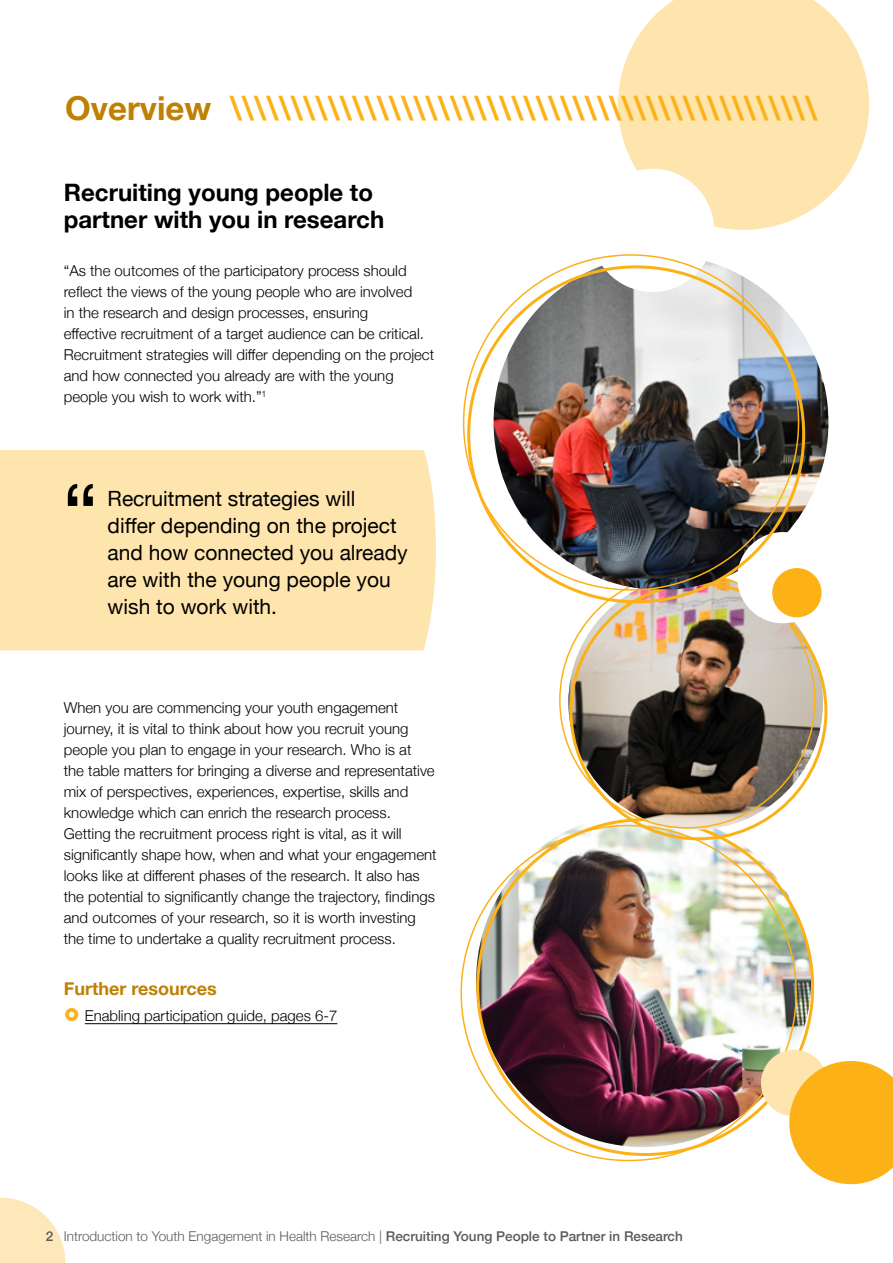
<style>
.page{position:relative;width:893px;height:1263px;background:#fff}
.page>*{position:absolute;margin:0;border:0;box-sizing:border-box;transform-origin:0 0}
.Quotemark{font:85.2px "Helvetica Neue";color:#000}
.Heading{font:700 33px "Helvetica Neue";color:#fcb116}
.subhead{font:700 24px/27px "Helvetica Neue";color:#000}
.Pullquote{font:21px/27px "Helvetica Neue";color:#000}
.heading2{font:700 18px "Helvetica Neue";color:#bf8003}
.body_copy{font:300 15px/21px "Helvetica Neue";color:#000}
.t1{font:300 13.5px "Helvetica Neue";color:#58595b}
.s1{color:#bf8003}
.s2{font-weight:500}
</style>
<div class="page">
<svg style="left:0;top:1197px;width:65px;height:66px"></svg>
<svg style="left:618px;top:0;width:251px;height:230px;fill:#fee4ad"></svg>
<img style="left:476px;top:812px;width:335px;height:335px;border-radius:167px">
<img style="left:568px;top:575px;width:255px;height:255px;border-radius:127px">
<img style="left:494px;top:261px;width:334px;height:328px">
<div style="left:737px;top:532px;width:91px;height:91px;background:#fff;border-radius:50%"></div>
<div style="left:772px;top:568px;width:49px;height:49px;background:#fcb116;border-radius:50%"></div>
<svg style="left:582px;top:160px;width:141px;height:141px"></svg>
<div style="left:761px;top:1050px;width:66px;height:66px;background:#fee4ad;border-radius:50%"></div>
<svg style="left:789px;top:1061px;width:104px;height:123px"></svg>
<hr style="left:85px;top:1023px;width:252px;height:1px;background:#000">
<div style="left:0;top:450px;width:436px;height:200px;background:#fee4ad"></div>
<p class="Heading" style="left:65px;top:83px;width:754px"><span class="s1">Overview</span> \\\\\\\\\\\\\\\\\\\\\\\\\\\\\\\\\\\\\\\\\\\\\\\\</p>
<p class="subhead" style="left:64px;top:179px;width:322px">Recruiting young people to partner with you in research</p>
<p class="body_copy" style="left:64px;top:259px;width:372px">“As the outcomes of the participatory process should reflect the views of the young people who are involved<br>in the research and design processes, ensuring<br>effective recruitment of a target audience can be critical.<br>Recruitment strategies will differ depending on the project and how connected you already are with the young people you wish to work with.”<sup>1</sup></p>
<p class="Quotemark" style="left:62px;top:453px;width:38px">“</p>
<p class="Pullquote" style="left:108px;top:486px;width:302px">Recruitment strategies will differ depending on the project and how connected you already are with the young people you wish to work with.</p>
<p class="body_copy" style="left:64px;top:696px;width:374px">When you are commencing your youth engagement journey, it is vital to think about how you recruit young people you plan to engage in your research. Who is at<br>the table matters for bringing a diverse and representative mix of perspectives, experiences, expertise, skills and knowledge which can enrich the research process.<br>Getting the recruitment process right is vital, as it will significantly shape how, when and what your engagement looks like at different phases of the research. It also has the potential to significantly change the trajectory, findings and outcomes of your research, so it is worth investing the time to undertake a quality recruitment process.</p>
<p class="heading2" style="left:64px;top:975px;width:155px">Further resources</p>
<p class="body_copy" style="left:85px;top:1004px;width:254px">Enabling participation guide, pages 6-7</p>
<p class="t1" style="left:46px;top:1225px;width:638px"><span class="s2">2</span> Introduction to Youth Engagement in Health Research | <span class="s2">Recruiting Young People to Partner in Research</span></p>
</div>
